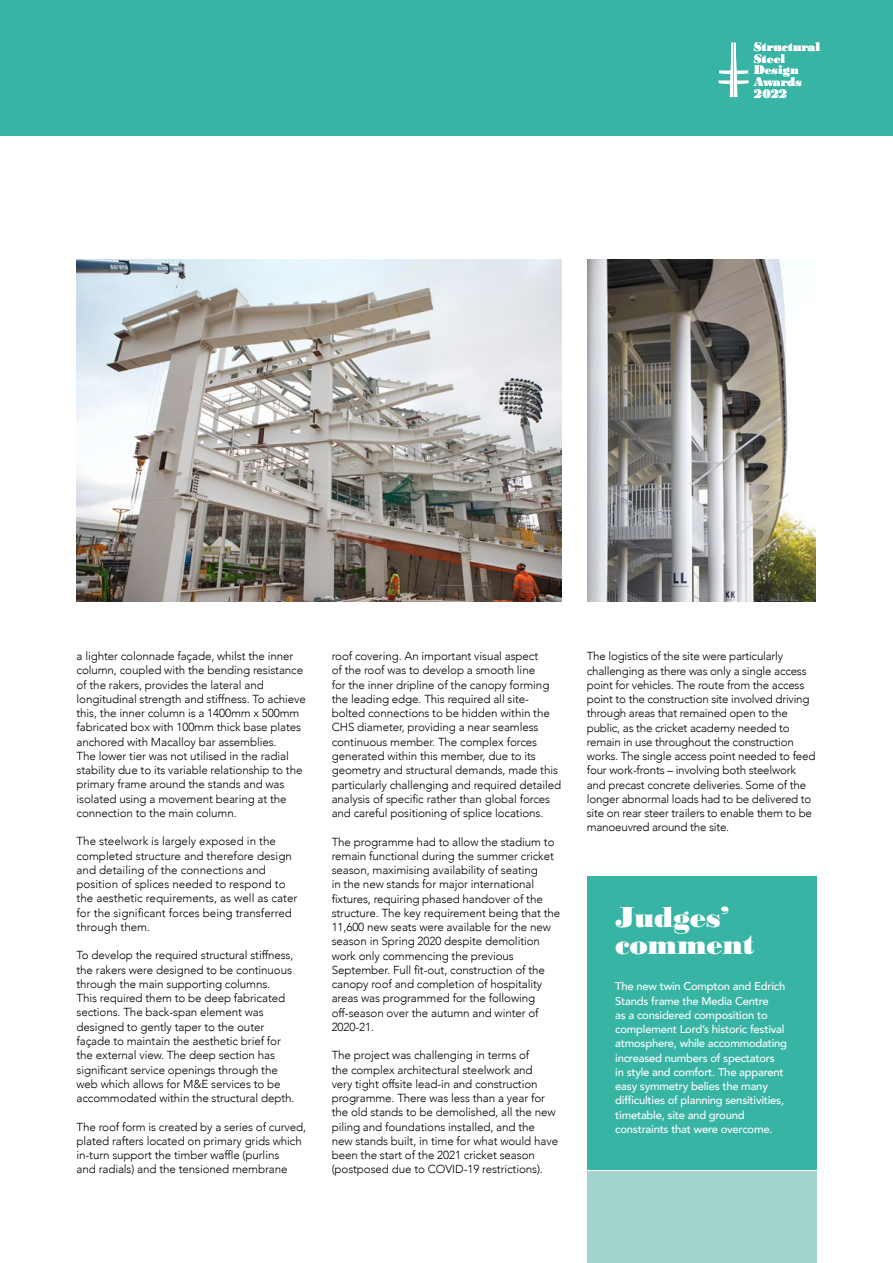
<style>
.page{position:relative;width:893px;height:1263px;background:#fff}
.page>*{position:absolute;margin:0;border:0;box-sizing:border-box;transform-origin:0 0}
.t1{font:700 expanded 30px/27px "Bodoni URW";letter-spacing:-.01em;color:#fff}
.t2{font:700 expanded 12.75px/11.7px "Bodoni URW";color:#fff}
.t3{font:300 11.7px/14.2px "Avenir";letter-spacing:-.01em;color:#000}
.t4{font:500 11.25px/14.2px "Avenir";letter-spacing:-.02em;color:#fff}
</style>
<div class="page">
<div style="left:0;top:0;width:893px;height:136px;background:#38b4a5"></div>
<img style="left:77px;top:259px;width:484px;height:343px">
<img style="left:587px;top:259px;width:229px;height:343px">
<div style="left:587px;top:876px;width:229px;height:293px;background:#38b4a5"></div>
<div style="left:587px;top:1171px;width:229px;height:92px;background:#a3d4cd"></div>
<svg style="left:719px;top:43px;width:29px;height:54px"></svg>
<p class="t2" style="left:754px;top:41px;width:68px">Structural<br>Steel<br>Design<br>Awards<br>2022</p>
<p class="t3" style="left:77px;top:649px;width:231px">a lighter colonnade façade, whilst the inner column, coupled with the bending resistance of the rakers, provides the lateral and longitudinal strength and stiffness. To achieve this, the inner column is a 1400mm x 500mm fabricated box with 100mm thick base plates anchored with Macalloy bar assemblies.<br>The lower tier was not utilised in the radial stability due to its variable relationship to the primary frame around the stands and was isolated using a movement bearing at the connection to the main column.</p>
<p class="t3" style="left:77px;top:834px;width:222px">The steelwork is largely exposed in the completed structure and therefore design and detailing of the connections and position of splices needed to respond to the aesthetic requirements, as well as cater for the significant forces being transferred through them.</p>
<p class="t3" style="left:77px;top:948px;width:220px">To develop the required structural stiffness, the rakers were designed to be continuous through the main supporting columns.<br>This required them to be deep fabricated sections. The back-span element was designed to gently taper to the outer façade to maintain the aesthetic brief for the external view. The deep section has significant service openings through the web which allows for M&amp;E services to be accommodated within the structural depth.</p>
<p class="t3" style="left:77px;top:1119px;width:231px">The roof form is created by a series of curved, plated rafters located on primary grids which in-turn support the timber waffle (purlins<br>and radials) and the tensioned membrane</p>
<p class="t3" style="left:332px;top:649px;width:231px">roof covering. An important visual aspect<br>of the roof was to develop a smooth line<br>for the inner dripline of the canopy forming the leading edge. This required all site&shy;bolted connections to be hidden within the CHS diameter, providing a near seamless continuous member. The complex forces generated within this member, due to its geometry and structural demands, made this particularly challenging and required detailed analysis of specific rather than global forces and careful positioning of splice locations.</p>
<p class="t3" style="left:332px;top:834px;width:230px">The programme had to allow the stadium to remain functional during the summer cricket season, maximising availability of seating<br>in the new stands for major international fixtures, requiring phased handover of the structure. The key requirement being that the 11,600 new seats were available for the new season in Spring 2020 despite demolition work only commencing the previous September. Full fit-out, construction of the canopy roof and completion of hospitality areas was programmed for the following off-season over the autumn and winter of 2020-21.</p>
<p class="t3" style="left:332px;top:1048px;width:228px">The project was challenging in terms of<br>the complex architectural steelwork and<br>very tight offsite lead-in and construction programme. There was less than a year for the old stands to be demolished, all the new piling and foundations installed, and the new stands built, in time for what would have been the start of the 2021 cricket season (postposed due to COVID-19 restrictions).</p>
<p class="t3" style="left:587px;top:649px;width:230px">The logistics of the site were particularly challenging as there was only a single access point for vehicles. The route from the access point to the construction site involved driving through areas that remained open to the public, as the cricket academy needed to remain in use throughout the construction works. The single access point needed to feed four work-fronts – involving both steelwork and precast concrete deliveries. Some of the longer abnormal loads had to be delivered to site on rear steer trailers to enable them to be manoeuvred around the site.</p>
<h1 class="t1" style="left:615px;top:904px;width:141px">Judges’ comment</h1>
<p class="t4" style="left:615px;top:979px;width:173px">The new twin Compton and Edrich<br>Stands frame the Media Centre<br>as a considered composition to complement Lord’s historic festival atmosphere, while accommodating increased numbers of spectators<br>in style and comfort. The apparent easy symmetry belies the many difficulties of planning sensitivities, timetable, site and ground constraints that were overcome.</p>
</div>
